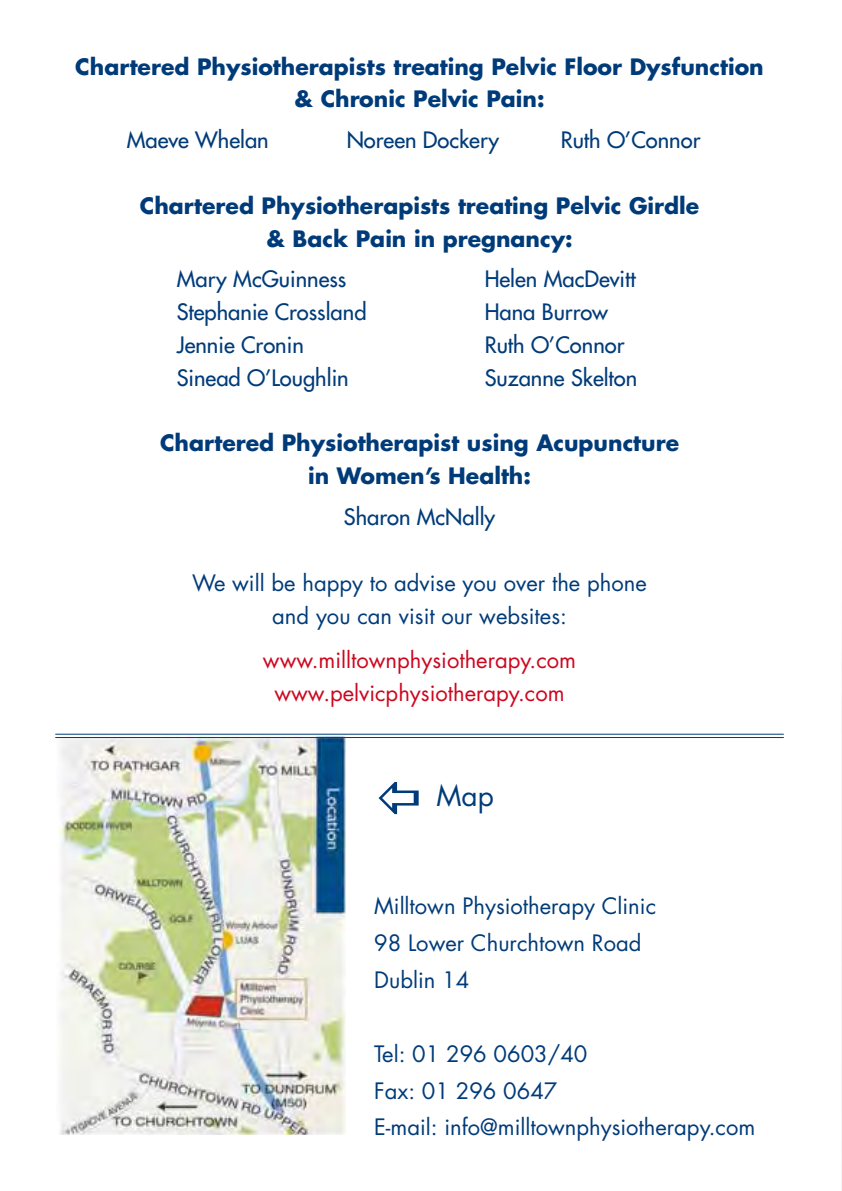
<style>
.page{position:relative;width:842px;height:1191px;background:#fff}
.page>*{position:absolute;margin:0;border:0;box-sizing:border-box;transform-origin:0 0}
.t1{font:28px "Futura";color:#003b79}
.t2{font:700 22px/32.8px "Futura CE";color:#003b79;text-align:center}
.t3{font:22px/36.8px "Futura";color:#003b79}
.t4{font:22px "Futura";color:#003b79}
.t5{font:22px/32.8px "Futura";color:#cd071e;text-align:center}
</style>
<div class="page">
<img style="left:841px;top:707px;width:1px;height:477px">
<img style="left:58px;top:736px;width:288px;height:398px">
<hr style="left:55px;top:734px;width:729px;height:1px;background:#003b79">
<hr style="left:55px;top:737px;width:729px;height:1px;background:#003b79">
<p class="t2" style="left:75px;top:49px;width:690px">Chartered Physiotherapists treating Pelvic Floor Dysfunction &amp; Chronic Pelvic Pain:</p>
<p class="t4" style="left:127px;top:126px;width:144px">Maeve Whelan</p>
<p class="t4" style="left:347px;top:126px;width:154px">Noreen Dockery</p>
<p class="t4" style="left:561px;top:126px;width:141px">Ruth O’Connor</p>
<p class="t2" style="left:140px;top:188px;width:561px">Chartered Physiotherapists treating Pelvic Girdle &amp; Back Pain in pregnancy:</p>
<p class="t4" style="left:177px;top:265px;width:171px">Mary McGuinness</p>
<p class="t4" style="left:485px;top:265px;width:153px">Helen MacDevitt</p>
<p class="t4" style="left:177px;top:298px;width:191px">Stephanie Crossland</p>
<p class="t4" style="left:485px;top:298px;width:125px">Hana Burrow</p>
<p class="t4" style="left:177px;top:331px;width:129px">Jennie Cronin</p>
<p class="t4" style="left:485px;top:331px;width:141px">Ruth O’Connor</p>
<p class="t4" style="left:177px;top:364px;width:174px">Sinead O’Loughlin</p>
<p class="t4" style="left:485px;top:364px;width:154px">Suzanne Skelton</p>
<p class="t2" style="left:160px;top:426px;width:521px">Chartered Physiotherapist using Acupuncture in Women’s Health:</p>
<p class="t4" style="left:344px;top:503px;width:153px">Sharon McNally</p>
<p class="t3" style="left:192px;top:566px;width:456px;line-height:32.8px;text-align:center">We will be happy to advise you over the phone and you can visit our websites:</p>
<p class="t5" style="left:263px;top:644px;width:315px">www.milltownphysiotherapy.com www.pelvicphysiotherapy.com</p>
<p class="t1" style="left:437px;top:777px;width:59px">Map</p>
<p class="t3" style="left:374px;top:888px;width:283px">Milltown Physiotherapy Clinic<br>98 Lower Churchtown Road<br>Dublin 14</p>
<p class="t3" style="left:374px;top:1035px;width:383px">Tel: 01 296 0603/40<br>Fax: 01 296 0647<br>E-mail: info@milltownphysiotherapy.com</p>
</div>
